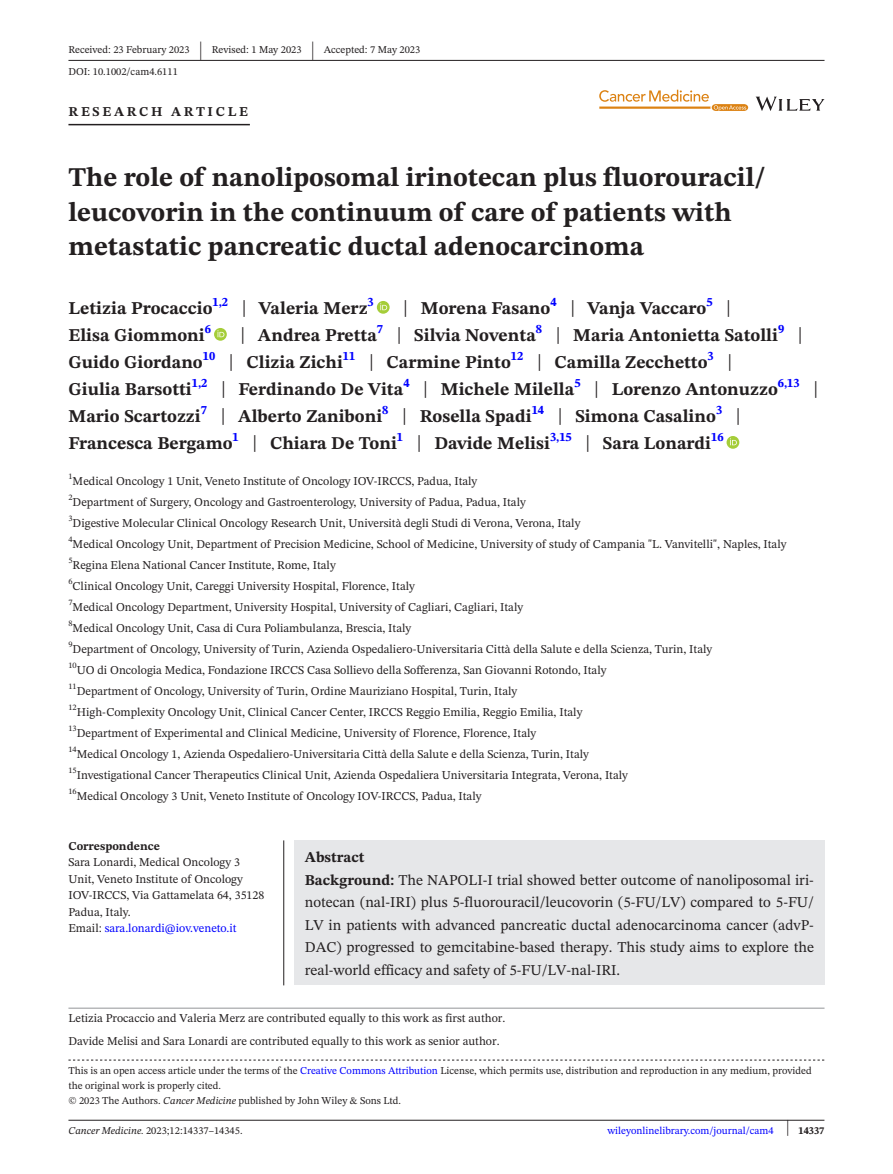
<style>
.page{position:relative;width:893px;height:1174px;background:#fff}
.page>*{position:absolute;margin:0;border:0;box-sizing:border-box;transform-origin:0 0}
.t1{font:700 27px/34.5px "STIX Two Text";color:#231f20}
.t2{font:25.65px "STIX Two Text";color:#231f20;scale:.49 1}
.t3{font:700 18px/27px "STIX Two Text";color:#231f20}
.t4{font:15px/22.5px "STIX Two Text";color:#231f20}
.t5{font:700 13.5px "STIX Two Text";letter-spacing:.2em;color:#231f20}
.t6{font:700 12.6px "STIX Two Text";color:#00f}
.t7{font:12px/16.5px "STIX Two Text";color:#231f20}
.t8{font:700 12px "STIX Two Text";color:#231f20}
.t9{font:10.5px/15px "STIX Two Text";color:#231f20}
.t10{font:10.5px "STIX Two Text";color:#00f}
.t11{font:8.4px "STIX Two Text";color:#231f20}
.s1{font-weight:400;font-size:23.4px}
.s2{font-weight:400;font-size:23.4px;color:#231f20}
.s3{color:#00f}
.s4{font-weight:700}
.s5{font-style:italic}
.s6{font-size:22.2px;color:#231f20}
.s7{font-weight:700;color:#231f20}
</style>
<div class="page">
<hr style="left:68px;top:1119px;width:756px;height:1px;background:#231f20">
<svg style="left:756px;top:97px;width:68px;height:14px"></svg>
<svg style="left:599px;top:90px;width:149px;height:21px"></svg>
<hr style="left:68px;top:60px;width:756px;height:1px;background:#231f20">
<hr style="left:68px;top:124px;width:182px;height:1px;background:#231f20">
<svg style="left:377px;top:301px;width:13px;height:13px"></svg>
<svg style="left:380px;top:303px;width:7px;height:7px"></svg>
<svg style="left:214px;top:328px;width:13px;height:13px"></svg>
<svg style="left:217px;top:330px;width:7px;height:7px"></svg>
<svg style="left:727px;top:436px;width:12px;height:13px"></svg>
<svg style="left:730px;top:438px;width:7px;height:7px"></svg>
<svg style="left:68px;top:1059px;width:756px;height:1px"></svg>
<hr style="left:68px;top:1007px;width:756px;height:1px;background:#939598">
<div style="left:294px;top:840px;width:530px;height:145px;background:#e6e7e9"></div>
<hr style="left:283px;top:840px;width:1px;height:145px;background:#231f20">
<p class="t9" style="left:68px;top:42px;width:123px">Received: 23 February 2023</p>
<h2 class="t2" style="left:199px;top:32px;width:8px">|</h2>
<p class="t9" style="left:212px;top:42px;width:91px">Revised: 1 May 2023</p>
<h2 class="t2" style="left:311px;top:32px;width:8px">|</h2>
<p class="t9" style="left:324px;top:42px;width:98px">Accepted: 7 May 2023</p>
<p class="t9" style="left:68px;top:64px;width:111px">DOI: 10.1002/cam4.6111</p>
<p class="t5" style="left:68px;top:101px;width:181px">RESEARCH ARTICLE</p>
<h1 class="t1" style="left:68px;top:161px;width:699px">The role of nanoliposomal irinotecan plus fluorouracil/ leucovorin in the continuum of care of patients with metastatic pancreatic ductal adenocarcinoma</h1>
<h3 class="t3" style="left:68px;top:295px;width:307px">Letizia Procaccio<sup>1,2</sup> <span class="s1">|</span> Valeria Merz<sup>3</sup></h3>
<h3 class="t3" style="left:403px;top:295px;width:329px"><span class="s1">|</span> Morena Fasano<sup>4</sup> <span class="s1">|</span> Vanja Vaccaro<sup>5</sup> <span class="s1">|</span></h3>
<h3 class="t3" style="left:68px;top:322px;width:144px">Elisa Giommoni<sup>6</sup></h3>
<p class="t3" style="left:68px;top:322px;width:751px;text-indent:172px"><span class="s1">|</span> Andrea Pretta<sup>7</sup> <span class="s1">|</span> Silvia Noventa<sup>8</sup> <span class="s1">|</span> Maria Antonietta Satolli<sup>9</sup> <span class="s1">| </span>Guido Giordano<sup>10</sup> <span class="s1">|</span> Clizia Zichi<sup>11</sup> <span class="s1">|</span> Carmine Pinto<sup>12</sup> <span class="s1">|</span> Camilla Zecchetto<sup>3</sup> <span class="s1">|<br></span>Giulia Barsotti<sup>1,2</sup> <span class="s1">|</span> Ferdinando De Vita<sup>4</sup> <span class="s1">|</span> Michele Milella<sup>5</sup> <span class="s1">|</span> Lorenzo Antonuzzo<sup>6,13</sup> <span class="s1">| </span>Mario Scartozzi<sup>7</sup> <span class="s1">|</span> Alberto Zaniboni<sup>8</sup> <span class="s1">|</span> Rosella Spadi<sup>14</sup> <span class="s1">|</span> Simona Casalino</p>
<p class="t6" style="left:716px;top:400px;width:26px">3 <span class="s2">|</span></p>
<h3 class="t3" style="left:68px;top:430px;width:644px">Francesca Bergamo<sup>1</sup> <span class="s1">|</span> Chiara De Toni<sup>1</sup> <span class="s1">|</span> Davide Melisi<sup>3,15</sup> <span class="s1">|</span> Sara Lonardi</h3>
<p class="t6" style="left:711px;top:427px;width:14px">16</p>
<p class="t11" style="left:68px;top:470px;width:6px">1</p>
<p class="t7" style="left:73px;top:472px;width:406px">Medical Oncology 1 Unit, Veneto Institute of Oncology IOV-IRCCS, Padua, Italy</p>
<p class="t11" style="left:68px;top:491px;width:6px">2</p>
<p class="t7" style="left:73px;top:493px;width:455px">Department of Surgery, Oncology and Gastroenterology, University of Padua, Padua, Italy</p>
<p class="t11" style="left:68px;top:512px;width:6px">3</p>
<p class="t7" style="left:73px;top:514px;width:509px">Digestive Molecular Clinical Oncology Research Unit, Università degli Studi di Verona, Verona, Italy</p>
<p class="t11" style="left:68px;top:533px;width:6px">4</p>
<p class="t7" style="left:73px;top:535px;width:715px">Medical Oncology Unit, Department of Precision Medicine, School of Medicine, University of study of Campania "L. Vanvitelli", Naples, Italy</p>
<p class="t11" style="left:68px;top:554px;width:6px">5</p>
<p class="t7" style="left:73px;top:556px;width:265px">Regina Elena National Cancer Institute, Rome, Italy</p>
<p class="t11" style="left:68px;top:575px;width:6px">6</p>
<p class="t7" style="left:73px;top:577px;width:344px">Clinical Oncology Unit, Careggi University Hospital, Florence, Italy</p>
<p class="t11" style="left:68px;top:596px;width:6px">7</p>
<p class="t7" style="left:73px;top:598px;width:452px">Medical Oncology Department, University Hospital, University of Cagliari, Cagliari, Italy</p>
<p class="t11" style="left:68px;top:617px;width:6px">8</p>
<p class="t7" style="left:73px;top:619px;width:340px">Medical Oncology Unit, Casa di Cura Poliambulanza, Brescia, Italy</p>
<p class="t11" style="left:68px;top:638px;width:6px">9</p>
<p class="t7" style="left:73px;top:640px;width:641px">Department of Oncology, University of Turin, Azienda Ospedaliero-Universitaria Città della Salute e della Scienza, Turin, Italy</p>
<p class="t11" style="left:68px;top:659px;width:10px">10</p>
<p class="t7" style="left:77px;top:661px;width:531px">UO di Oncologia Medica, Fondazione IRCCS Casa Sollievo della Sofferenza, San Giovanni Rotondo, Italy</p>
<p class="t11" style="left:68px;top:680px;width:10px">11</p>
<p class="t7" style="left:77px;top:682px;width:442px">Department of Oncology, University of Turin, Ordine Mauriziano Hospital, Turin, Italy</p>
<p class="t11" style="left:68px;top:701px;width:10px">12</p>
<p class="t7" style="left:77px;top:703px;width:507px">High-Complexity Oncology Unit, Clinical Cancer Center, IRCCS Reggio Emilia, Reggio Emilia, Italy</p>
<p class="t11" style="left:68px;top:722px;width:10px">13</p>
<p class="t7" style="left:77px;top:724px;width:461px">Department of Experimental and Clinical Medicine, University of Florence, Florence, Italy</p>
<p class="t11" style="left:68px;top:743px;width:10px">14</p>
<p class="t7" style="left:77px;top:745px;width:514px">Medical Oncology 1, Azienda Ospedaliero-Universitaria Città della Salute e della Scienza, Turin, Italy</p>
<p class="t11" style="left:68px;top:764px;width:10px">15</p>
<p class="t7" style="left:68px;top:764px;width:561px;line-height:21px;text-indent:8px">Investigational Cancer Therapeutics Clinical Unit, Azienda Ospedaliera Universitaria Integrata, Verona, Italy<br><sup>16</sup>Medical Oncology 3 Unit, Veneto Institute of Oncology IOV-IRCCS, Padua, Italy</p>
<p class="t8" style="left:68px;top:837px;width:93px">Correspondence</p>
<p class="t7" style="left:68px;top:853px;width:197px">Sara Lonardi, Medical Oncology 3<br>Unit, Veneto Institute of Oncology<br>IOV-IRCCS, Via Gattamelata 64, 35128<br>Padua, Italy.<br>Email: <span class="s3">sara.lonardi@iov.veneto.it</span></p>
<p class="t4" style="left:305px;top:846px;width:511px"><span class="s4">Abstract<br>Background:</span> The NAPOLI-I trial showed better outcome of nanoliposomal iri&shy;notecan (nal-IRI) plus 5-fluorouracil/leucovorin (5-FU/LV) compared to 5-FU/ LV in patients with advanced pancreatic ductal adenocarcinoma cancer (advP-DAC) progressed to gemcitabine-based therapy. This study aims to explore the real-world efficacy and safety of 5-FU/LV-nal-IRI.</p>
<p class="t7" style="left:68px;top:1006px;width:438px;line-height:22.5px">Letizia Procaccio and Valeria Merz are contributed equally to this work as first author.<br>Davide Melisi and Sara Lonardi are contributed equally to this work as senior author.</p>
<p class="t9" style="left:68px;top:1063px;width:745px">This is an open access article under the terms of the <span class="s3">Creative Commons Attribution</span> License, which permits use, distribution and reproduction in any medium, provided the original work is properly cited.<br>© 2023 The Authors. <span class="s5">Cancer Medicine</span> published by John Wiley &amp; Sons Ltd.</p>
<p class="t9" style="left:68px;top:1123px;width:176px"><span class="s5">Cancer Medicine.</span> 2023;12:14337–14345.</p>
<p class="t10" style="left:607px;top:1123px;width:219px">wileyonlinelibrary.com/journal/cam4 <span class="s6">|</span> <span class="s7">14337</span></p>
</div>
